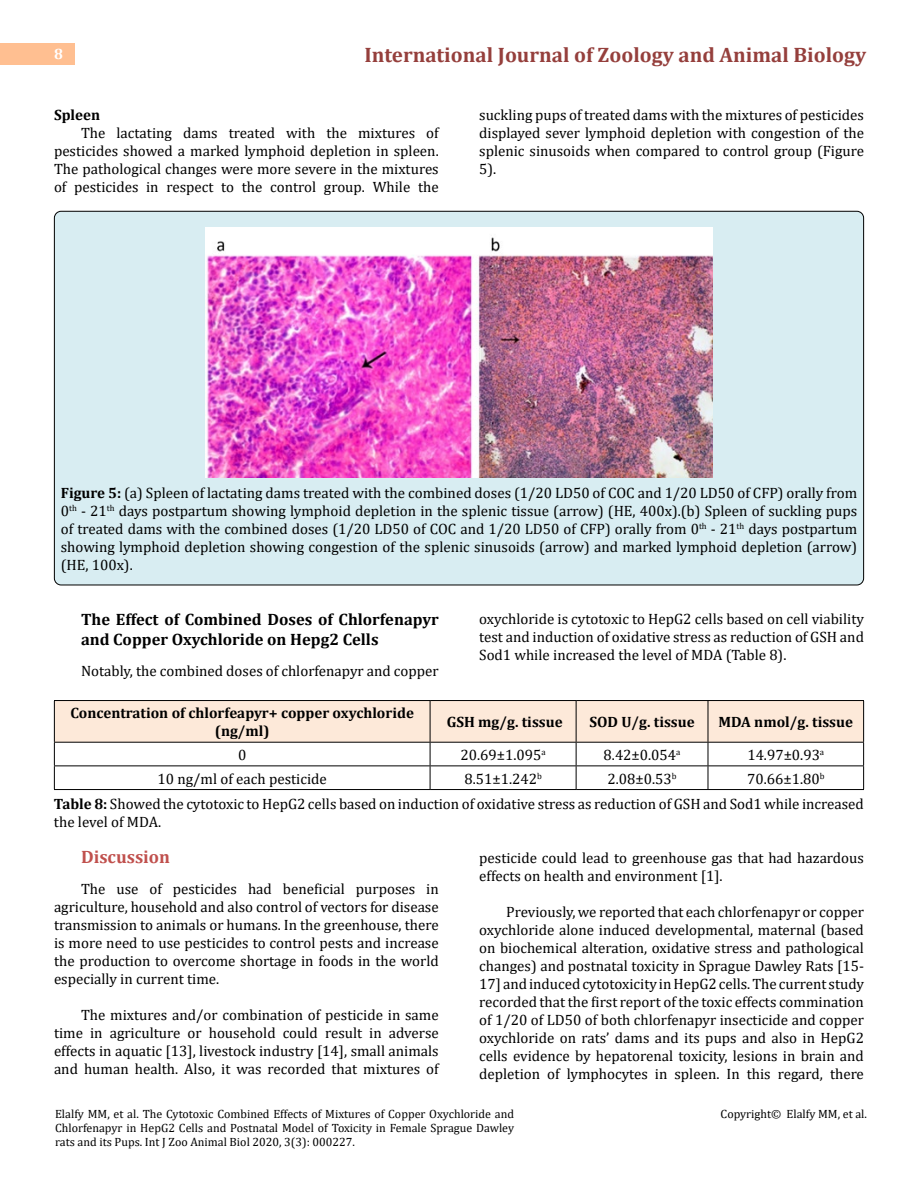
<style>
.page{position:relative;width:918px;height:1188px;background:#fff}
.page>*{position:absolute;margin:0;border:0;box-sizing:border-box;transform-origin:0 0}
.t1{font:700 21px "Cambria";color:#953f3c}
.t2{font:700 18px "Cambria";color:#c0504d}
.t3{font:700 16.5px/19.5px "Cambria";color:#000}
.t4{font:15px/18px "Cambria";color:#000;text-align:justify}
.t5{font:700 15px/18px "Cambria";color:#000;text-align:center}
.t6{font:700 15px "Cambria";color:#fff}
.t7{font:12px/14.4px "Cambria";color:#000;text-align:justify}
.s1{font-weight:700}
</style>
<div class="page">
<div style="left:0;top:43px;width:75px;height:21px;background:#ffbf91"></div>
<div style="left:54px;top:211px;width:810px;height:374px;background:#d8edf2;border-radius:7px"></div>
<img style="left:205px;top:228px;width:508px;height:249px">
<hr style="left:54px;top:700px;width:376px;height:1px;background:#000">
<hr style="left:430px;top:700px;width:146px;height:1px;background:#000">
<hr style="left:576px;top:700px;width:132px;height:1px;background:#000">
<hr style="left:708px;top:700px;width:156px;height:1px;background:#000">
<hr style="left:54px;top:789px;width:376px;height:1px;background:#000">
<hr style="left:430px;top:789px;width:146px;height:1px;background:#000">
<hr style="left:576px;top:789px;width:132px;height:1px;background:#000">
<hr style="left:708px;top:789px;width:156px;height:1px;background:#000">
<svg style="left:54px;top:701px;width:810px;height:88px"></svg>
<p class="t6" style="left:54px;top:44px;width:10px">8</p>
<h1 class="t1" style="left:364px;top:40px;width:503px">International Journal of Zoology and Animal Biology</h1>
<p class="t5" style="left:54px;top:105px;width:48px">Spleen</p>
<p class="t4" style="left:54px;top:123px;width:386px;text-indent:27px">The lactating dams treated with the mixtures of pesticides showed a marked lymphoid depletion in spleen.<br>The pathological changes were more severe in the mixtures of pesticides in respect to the control group. While the</p>
<p class="t4" style="left:479px;top:105px;width:386px">suckling pups of treated dams with the mixtures of pesticides displayed sever lymphoid depletion with congestion of the splenic sinusoids when compared to control group (Figure 5).</p>
<p class="t4" style="left:61px;top:483px;width:798px"><span class="s1">Figure 5:</span> (a) Spleen of lactating dams treated with the combined doses (1/20 LD50 of COC and 1/20 LD50 of CFP) orally from 0<sup>th</sup> - 21<sup>th</sup> days postpartum showing lymphoid depletion in the splenic tissue (arrow) (HE, 400x).(b) Spleen of suckling pups of treated dams with the combined doses (1/20 LD50 of COC and 1/20 LD50 of CFP) orally from 0<sup>th</sup> - 21<sup>th</sup> days postpartum showing lymphoid depletion showing congestion of the splenic sinusoids (arrow) and marked lymphoid depletion (arrow) (HE, 100x).</p>
<p class="t3" style="left:81px;top:609px;width:359px">The Effect of Combined Doses of Chlorfenapyr and Copper Oxychloride on Hepg2 Cells</p>
<p class="t4" style="left:81px;top:662px;width:359px">Notably, the combined doses of chlorfenapyr and copper</p>
<p class="t4" style="left:479px;top:609px;width:386px">oxychloride is cytotoxic to HepG2 cells based on cell viability test and induction of oxidative stress as reduction of GSH and Sod1 while increased the level of MDA (Table 8).</p>
<p class="t5" style="left:70px;top:704px;width:345px">Concentration of chlorfeapyr+ copper oxychloride (ng/ml)</p>
<p class="t5" style="left:447px;top:713px;width:117px">GSH mg/g. tissue</p>
<p class="t5" style="left:589px;top:713px;width:107px">SOD U/g. tissue</p>
<p class="t5" style="left:719px;top:713px;width:136px">MDA nmol/g. tissue</p>
<p class="t4" style="left:238px;top:746px;width:10px">0</p>
<p class="t4" style="left:461px;top:746px;width:87px">20.69±1.095<sup>a</sup></p>
<p class="t4" style="left:604px;top:746px;width:78px">8.42±0.054<sup>a</sup></p>
<p class="t4" style="left:747px;top:746px;width:78px">14.97±0.93<sup>a</sup></p>
<p class="t4" style="left:158px;top:769px;width:171px">10 ng/ml of each pesticide</p>
<p class="t4" style="left:464px;top:769px;width:79px">8.51±1.242<sup>b</sup></p>
<p class="t4" style="left:608px;top:769px;width:71px">2.08±0.53<sup>b</sup></p>
<p class="t4" style="left:54px;top:766px;width:811px;line-height:25px;text-indent:693px">70.66±1.80<sup>b<br></sup><span class="s1">Table 8:</span> Showed the cytotoxic to HepG2 cells based on induction of oxidative stress as reduction of GSH and Sod1 while increased</p>
<p class="t4" style="left:54px;top:812px;width:109px">the level of MDA.</p>
<p class="t2" style="left:81px;top:844px;width:91px">Discussion</p>
<p class="t4" style="left:54px;top:880px;width:386px;text-indent:27px">The use of pesticides had beneficial purposes in agriculture, household and also control of vectors for disease transmission to animals or humans. In the greenhouse, there is more need to use pesticides to control pests and increase the production to overcome shortage in foods in the world especially in current time.</p>
<p class="t4" style="left:54px;top:1006px;width:386px;text-indent:27px">The mixtures and/or combination of pesticide in same time in agriculture or household could result in adverse effects in aquatic [13], livestock industry [14], small animals and human health. Also, it was recorded that mixtures of</p>
<p class="t4" style="left:479px;top:848px;width:386px">pesticide could lead to greenhouse gas that had hazardous effects on health and environment [1].</p>
<p class="t4" style="left:479px;top:902px;width:386px;text-indent:27px">Previously, we reported that each chlorfenapyr or copper oxychloride alone induced developmental, maternal (based on biochemical alteration, oxidative stress and pathological changes) and postnatal toxicity in Sprague Dawley Rats [15- 17] and induced cytotoxicity in HepG2 cells. The current study recorded that the first report of the toxic effects commination of 1/20 of LD50 of both chlorfenapyr insecticide and copper oxychloride on rats’ dams and its pups and also in HepG2 cells evidence by hepatorenal toxicity, lesions in brain and depletion of lymphocytes in spleen. In this regard, there</p>
<p class="t7" style="left:55px;top:1106px;width:461px">Elalfy MM, et al. The Cytotoxic Combined Effects of Mixtures of Copper Oxychloride and Chlorfenapyr in HepG2 Cells and Postnatal Model of Toxicity in Female Sprague Dawley rats and its Pups. Int J Zoo Animal Biol 2020, 3(3): 000227.</p>
<p class="t7" style="left:721px;top:1106px;width:148px">Copyright© Elalfy MM, et al.</p>
</div>
